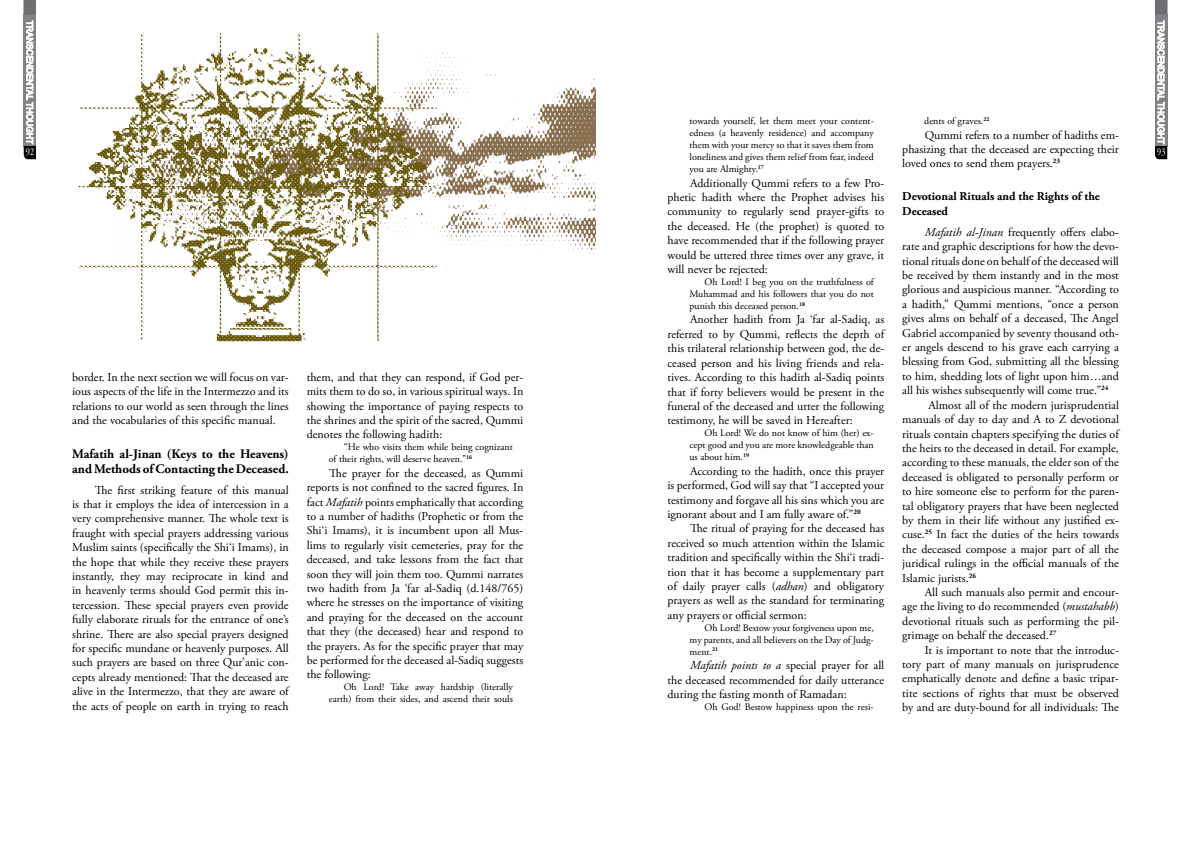
<style>
.page{position:relative;width:1191px;height:842px;background:#fff}
.page>*{position:absolute;margin:0;border:0;box-sizing:border-box;transform-origin:0 0}
.t1{font:700 13px/15.6px "Adobe Garamond Pro";color:#000}
.t2{font:12px/14.4px "Adobe Garamond Pro";letter-spacing:-.01em;color:#000;text-align:justify}
.t3{font:700 12px/15.6px "Adobe Garamond Pro";color:#000}
.t4{font:10.4px "Adobe Garamond Pro";color:#fff;scale:.87 1}
.t5{font:10px/12px "Adobe Garamond Pro";letter-spacing:-.01em;color:#000;text-align:justify}
.s1{font-style:italic}
</style>
<div class="page">
<img style="left:464px;top:61px;width:131px;height:193px">
<img style="left:78px;top:33px;width:386px;height:309px">
<svg style="left:24px;top:0;width:12px;height:159px"></svg>
<svg style="left:1155px;top:0;width:12px;height:159px"></svg>
<p class="t5" style="left:924px;top:115px;width:67px">dents of graves.<sup>22</sup></p>
<p class="t2" style="left:902px;top:128px;width:218px;text-indent:22px">Qummi refers to a number of hadiths em&shy;phasizing that the deceased are expecting their loved ones to send them prayers.<sup>23</sup></p>
<p class="t3" style="left:902px;top:188px;width:199px">Devotional Rituals and the Rights of the<br>Deceased</p>
<p class="t2" style="left:924px;top:225px;width:196px"><span class="s1">Mafatih al-Jinan</span> frequently offers elabo-</p>
<p class="t2" style="left:902px;top:240px;width:218px">rate and graphic descriptions for how the devo-</p>
<p class="t2" style="left:902px;top:254px;width:218px">tional rituals done on behalf of the deceased will</p>
<p class="t2" style="left:902px;top:268px;width:218px">be received by them instantly and in the most</p>
<p class="t2" style="left:902px;top:283px;width:218px">glorious and auspicious manner. “According to</p>
<p class="t2" style="left:902px;top:297px;width:218px">a hadith,” Qummi mentions, “once a person</p>
<p class="t2" style="left:902px;top:312px;width:218px">gives alms on behalf of a deceased, The Angel</p>
<p class="t2" style="left:902px;top:326px;width:218px">Gabriel accompanied by seventy thousand oth-</p>
<p class="t2" style="left:902px;top:340px;width:218px">er angels descend to his grave each carrying a</p>
<p class="t2" style="left:902px;top:355px;width:218px">blessing from God, submitting all the blessing</p>
<p class="t2" style="left:902px;top:369px;width:218px">to him, shedding lots of light upon him…and</p>
<p class="t2" style="left:902px;top:384px;width:208px">all his wishes subsequently will come true.”<sup>24</sup></p>
<p class="t2" style="left:928px;top:398px;width:192px">Almost all of the modern jurisprudential</p>
<p class="t2" style="left:902px;top:412px;width:218px">manuals of day to day and A to Z devotional</p>
<p class="t2" style="left:902px;top:427px;width:220px">rituals contain chapters specifying the duties of</p>
<p class="t2" style="left:902px;top:441px;width:218px">the heirs to the deceased in detail. For example,</p>
<p class="t2" style="left:902px;top:456px;width:218px">according to these manuals, the elder son of the</p>
<p class="t2" style="left:902px;top:470px;width:218px">deceased is obligated to personally perform or</p>
<p class="t2" style="left:902px;top:484px;width:218px">to hire someone else to perform for the paren-</p>
<p class="t2" style="left:902px;top:499px;width:218px">tal obligatory prayers that have been neglected</p>
<p class="t2" style="left:902px;top:513px;width:218px">by them in their life without any justified ex-</p>
<p class="t2" style="left:902px;top:528px;width:218px">cuse.<sup>25</sup> In fact the duties of the heirs towards</p>
<p class="t2" style="left:902px;top:542px;width:218px">the deceased compose a major part of all the</p>
<p class="t2" style="left:902px;top:556px;width:218px">juridical rulings in the official manuals of the</p>
<p class="t2" style="left:902px;top:571px;width:75px">Islamic jurists.<sup>26</sup></p>
<p class="t2" style="left:924px;top:585px;width:196px">All such manuals also permit and encour-</p>
<p class="t2" style="left:902px;top:600px;width:218px">age the living to do recommended (<span class="s1">mustahabb</span>)</p>
<p class="t2" style="left:902px;top:614px;width:218px">devotional rituals such as performing the pil-</p>
<p class="t2" style="left:902px;top:628px;width:156px">grimage on behalf the deceased.<sup>27</sup></p>
<p class="t2" style="left:924px;top:643px;width:196px">It is important to note that the introduc-</p>
<p class="t2" style="left:902px;top:657px;width:218px">tory part of many manuals on jurisprudence</p>
<p class="t2" style="left:902px;top:672px;width:218px">emphatically denote and define a basic tripar-</p>
<p class="t2" style="left:902px;top:686px;width:218px">tite sections of rights that must be observed</p>
<p class="t2" style="left:902px;top:700px;width:218px">by and are duty-bound for all individuals: The</p>
<p class="t5" style="left:689px;top:115px;width:186px">towards yourself, let them meet your content&shy;edness (a heavenly residence) and accompany them with your mercy so that it saves them from loneliness and gives them relief from fear, indeed you are Almighty.<sup>17</sup></p>
<p class="t2" style="left:667px;top:176px;width:218px;text-indent:22px">Additionally Qummi refers to a few Pro&shy;phetic hadith where the Prophet advises his community to regularly send prayer-gifts to the deceased. He (the prophet) is quoted to have recommended that if the following prayer would be uttered three times over any grave, it will never be rejected:</p>
<p class="t5" style="left:689px;top:276px;width:187px;text-indent:15px">Oh Lord! I beg you on the truthfulness of Muhammad and his followers that you do not punish this deceased person.<sup>18</sup></p>
<p class="t2" style="left:667px;top:313px;width:219px;text-indent:22px">Another hadith from Ja ‘far al-Sadiq, as referred to by Qummi, reflects the depth of this trilateral relationship between god, the de&shy;ceased person and his living friends and rela&shy;tives. According to this hadith al-Sadiq points that if forty believers would be present in the funeral of the deceased and utter the following testimony, he will be saved in Hereafter:</p>
<p class="t5" style="left:689px;top:427px;width:186px;text-indent:15px">Oh Lord! We do not know of him (her) ex&shy;cept good and you are more knowledgeable than us about him.<sup>19</sup></p>
<p class="t2" style="left:667px;top:464px;width:218px;text-indent:22px">According to the hadith, once this prayer is performed, God will say that “I accepted your testimony and forgave all his sins which you are ignorant about and I am fully aware of.”<sup>20</sup></p>
<p class="t2" style="left:667px;top:522px;width:218px;text-indent:22px">The ritual of praying for the deceased has received so much attention within the Islamic tradition and specifically within the Shi‘i tradi&shy;tion that it has become a supplementary part of daily prayer calls (<span class="s1">adhan</span>) and obligatory prayers as well as the standard for terminating any prayers or official sermon:</p>
<p class="t5" style="left:689px;top:622px;width:186px;text-indent:15px">Oh Lord! Bestow your forgiveness upon me, my parents, and all believers on the Day of Judg&shy;ment.<sup>21</sup></p>
<p class="t2" style="left:667px;top:658px;width:218px;text-indent:22px"><span class="s1">Mafatih points to a</span> special prayer for all the deceased recommended for daily utterance during the fasting month of Ramadan:</p>
<p class="t5" style="left:704px;top:701px;width:171px">Oh God! Bestow happiness upon the resi-</p>
<p class="t4" style="left:25px;top:146px;width:12px">92</p>
<p class="t4" style="left:1156px;top:146px;width:12px">93</p>
<p class="t2" style="left:72px;top:370px;width:218px">border. In the next section we will focus on var&shy;ious aspects of the life in the Intermezzo and its relations to our world as seen through the lines and the vocabularies of this specific manual.</p>
<p class="t1" style="left:72px;top:446px;width:218px">Mafatih al-Jinan (Keys to the Heavens) and Methods of Contacting the Deceased.</p>
<p class="t2" style="left:72px;top:483px;width:219px;text-indent:22px">The first striking feature of this manual is that it employs the idea of intercession in a very comprehensive manner. The whole text is fraught with special prayers addressing various Muslim saints (specifically the Shi‘i Imams), in the hope that while they receive these prayers instantly, they may reciprocate in kind and in heavenly terms should God permit this in&shy;tercession. These special prayers even provide fully elaborate rituals for the entrance of one’s shrine. There are also special prayers designed for specific mundane or heavenly purposes. All such prayers are based on three Qur’anic con&shy;cepts already mentioned: That the deceased are alive in the Intermezzo, that they are aware of the acts of people on earth in trying to reach</p>
<p class="t2" style="left:307px;top:370px;width:218px">them, and that they can respond, if God per&shy;mits them to do so, in various spiritual ways. In showing the importance of paying respects to the shrines and the spirit of the sacred, Qummi denotes the following hadith:</p>
<p class="t5" style="left:329px;top:441px;width:186px;text-indent:15px">“He who visits them while being cognizant of their rights, will deserve heaven.”<sup>16</sup></p>
<p class="t2" style="left:307px;top:466px;width:218px;text-indent:22px">The prayer for the deceased, as Qummi reports is not confined to the sacred figures. In fact <span class="s1">Mafatih</span> points emphatically that according to a number of hadiths (Prophetic or from the Shi‘i Imams), it is incumbent upon all Mus&shy;lims to regularly visit cemeteries, pray for the deceased, and take lessons from the fact that soon they will join them too. Qummi narrates two hadith from Ja ‘far al-Sadiq (d.148/765) where he stresses on the importance of visiting and praying for the deceased on the account that they (the deceased) hear and respond to the prayers. As for the specific prayer that may be performed for the deceased al-Sadiq suggests the following:</p>
<p class="t5" style="left:329px;top:681px;width:186px;text-align:right">Oh Lord! Take away hardship (literally earth) from their sides, and ascend their souls</p>
</div>
